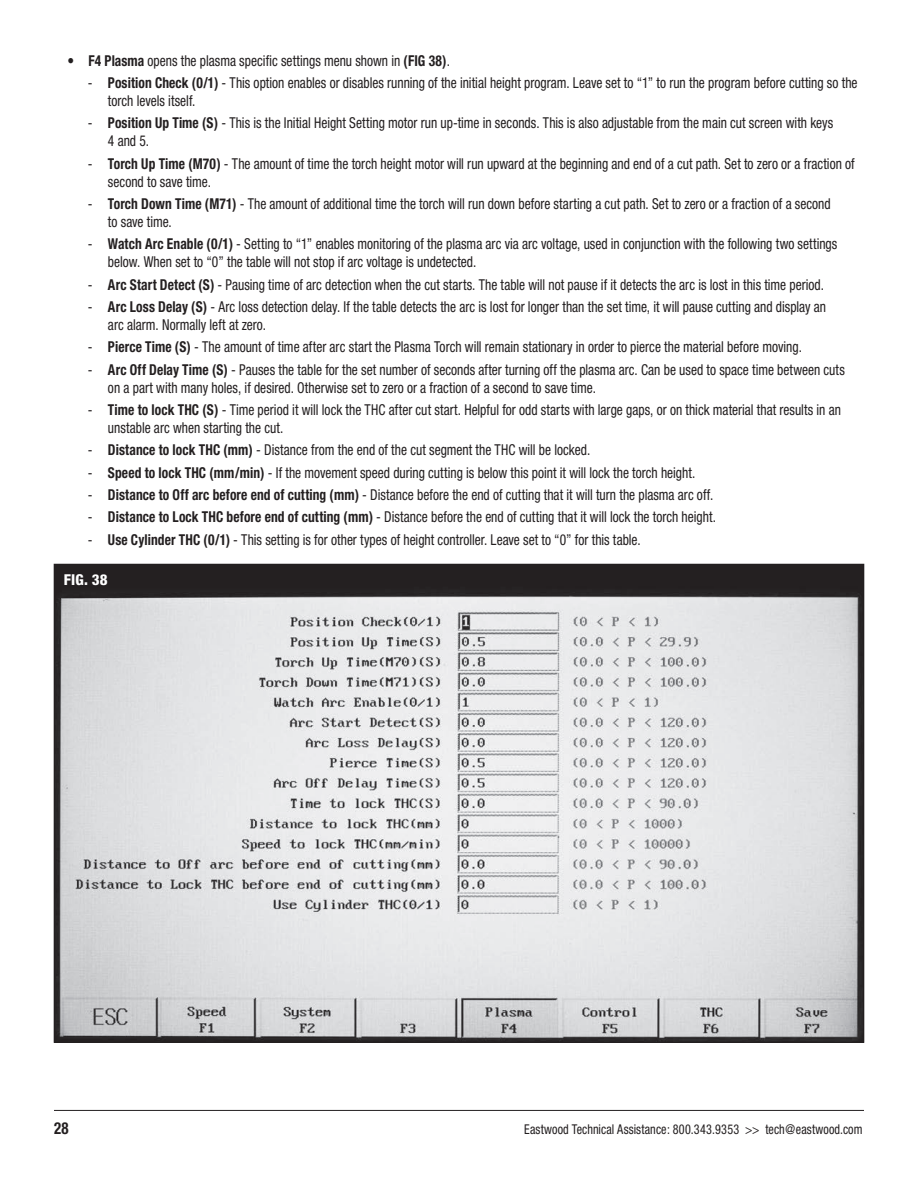
<style>
.page{position:relative;width:918px;height:1188px;background:#fff}
.page>*{position:absolute;margin:0;border:0;box-sizing:border-box;transform-origin:0 0}
.t1{font:700 condensed 16.5px "Helvetica Neue";color:#231f20;scale:.9 1}
.t2{font:condensed 15px/18px "Helvetica Neue";color:#231f20;scale:.9 1}
.t3{font:800 condensed 15px "Helvetica Neue";color:#fff}
.t4{font:condensed 13.5px "Helvetica Neue";letter-spacing:.01em;color:#231f20;scale:.9 1}
.s1{font-weight:700}
</style>
<div class="page">
<hr style="left:54px;top:1110px;width:810px;height:1px;background:#231f20">
<img style="left:56px;top:566px;width:806px;height:474px">
<svg style="left:62px;top:568px;width:48px;height:20px"></svg>
<p class="t2" style="left:68px;top:51px;width:427px">• <span class="s1">F4 Plasma</span> opens the plasma specific settings menu shown in <span class="s1">(FIG 38)</span>.</p>
<p class="t2" style="left:108px;top:74px;width:834px;text-indent:-20px">- <span class="s1">Position Check (0/1)</span> - This option enables or disables running of the initial height program. Leave set to “1” to run the program before cutting so the torch levels itself.</p>
<p class="t2" style="left:108px;top:114px;width:807px;text-indent:-20px">- <span class="s1">Position Up Time (S)</span> - This is the Initial Height Setting motor run up-time in seconds. This is also adjustable from the main cut screen with keys<br>4 and 5.</p>
<p class="t2" style="left:108px;top:154px;width:831px;text-indent:-20px">- <span class="s1">Torch Up Time (M70)</span> - The amount of time the torch height motor will run upward at the beginning and end of a cut path. Set to zero or a fraction of second to save time.</p>
<p class="t2" style="left:108px;top:195px;width:805px;text-indent:-20px">- <span class="s1">Torch Down Time (M71)</span> - The amount of additional time the torch will run down before starting a cut path. Set to zero or a fraction of a second to save time.</p>
<p class="t2" style="left:108px;top:235px;width:812px;text-indent:-20px">- <span class="s1">Watch Arc Enable (0/1)</span> - Setting to “1” enables monitoring of the plasma arc via arc voltage, used in conjunction with the following two settings below. When set to “0” the table will not stop if arc voltage is undetected.</p>
<p class="t2" style="left:88px;top:275px;width:820px">- <span class="s1">Arc Start Detect (S)</span> - Pausing time of arc detection when the cut starts. The table will not pause if it detects the arc is lost in this time period.</p>
<p class="t2" style="left:108px;top:298px;width:800px;text-indent:-20px">- <span class="s1">Arc Loss Delay (S)</span> - Arc loss detection delay. If the table detects the arc is lost for longer than the set time, it will pause cutting and display an arc alarm. Normally left at zero.</p>
<p class="t2" style="left:88px;top:338px;width:795px">- <span class="s1">Pierce Time (S)</span> - The amount of time after arc start the Plasma Torch will remain stationary in order to pierce the material before moving.</p>
<p class="t2" style="left:108px;top:360px;width:820px;text-indent:-20px">- <span class="s1">Arc Off Delay Time (S)</span> - Pauses the table for the set number of seconds after turning off the plasma arc. Can be used to space time between cuts on a part with many holes, if desired. Otherwise set to zero or a fraction of a second to save time.</p>
<p class="t2" style="left:108px;top:401px;width:816px;text-indent:-20px">- <span class="s1">Time to lock THC (S)</span> - Time period it will lock the THC after cut start. Helpful for odd starts with large gaps, or on thick material that results in an unstable arc when starting the cut.</p>
<p class="t2" style="left:88px;top:441px;width:560px">- <span class="s1">Distance to lock THC (mm)</span> - Distance from the end of the cut segment the THC will be locked.</p>
<p class="t2" style="left:88px;top:463px;width:677px">- <span class="s1">Speed to lock THC (mm/min)</span> - If the movement speed during cutting is below this point it will lock the torch height.</p>
<p class="t2" style="left:88px;top:486px;width:697px">- <span class="s1">Distance to Off arc before end of cutting (mm)</span> - Distance before the end of cutting that it will turn the plasma arc off.</p>
<p class="t2" style="left:88px;top:508px;width:699px">- <span class="s1">Distance to Lock THC before end of cutting (mm)</span> - Distance before the end of cutting that it will lock the torch height.</p>
<p class="t2" style="left:88px;top:530px;width:616px">- <span class="s1">Use Cylinder THC (0/1)</span> - This setting is for other types of height controller. Leave set to “0” for this table.</p>
<p class="t3" style="left:64px;top:570px;width:45px">FIG. 38</p>
<p class="t1" style="left:54px;top:1118px;width:18px">28</p>
<p class="t4" style="left:524px;top:1121px;width:377px">Eastwood Technical Assistance: 800.343.9353 &gt;&gt; tech@eastwood.com</p>
</div>
